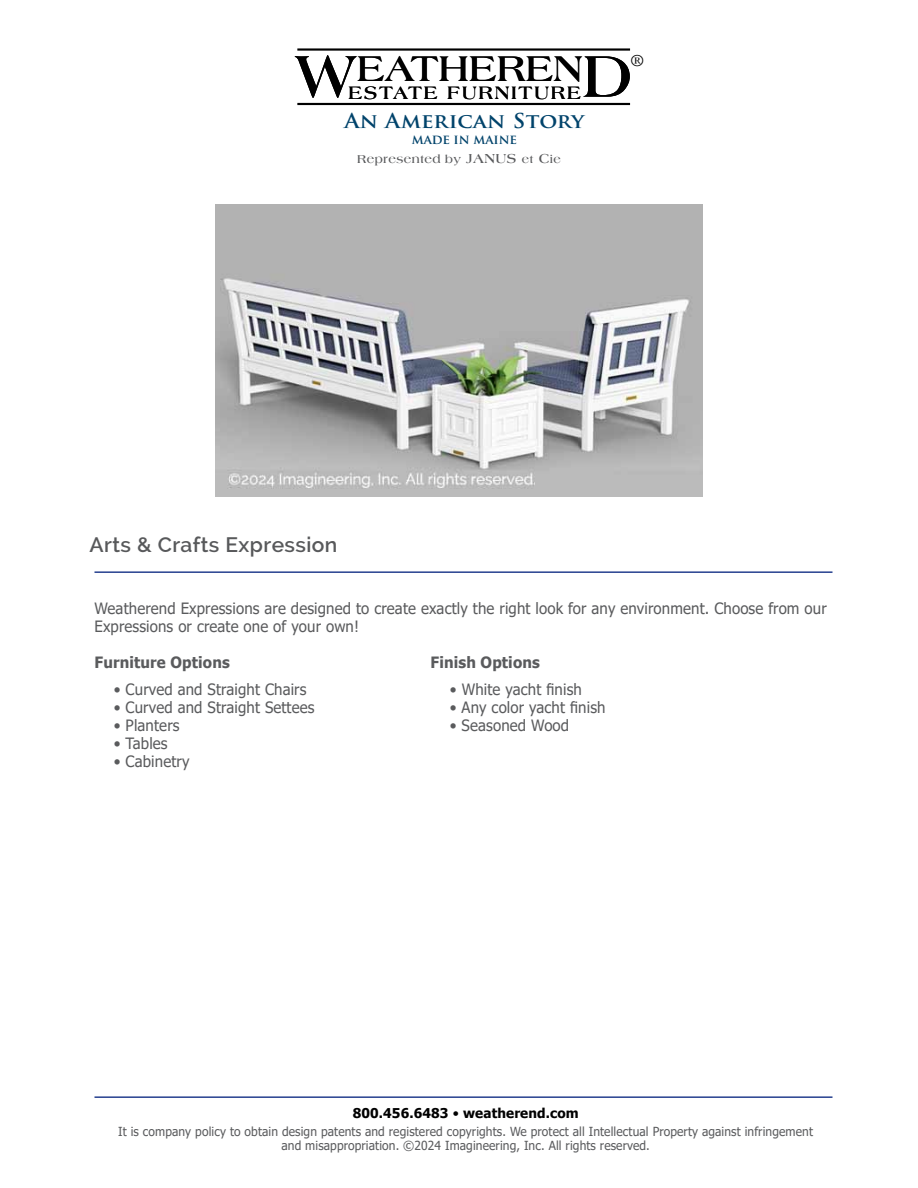
<style>
.page{position:relative;width:918px;height:1188px;background:#fff}
.page>*{position:absolute;margin:0;border:0;box-sizing:border-box;transform-origin:0 0}
.t1{font:700 63px "Americana";color:#000}
.t2{font:700 38.25px "Americana";color:#000}
.t3{font:600 21px "Raleway";letter-spacing:.02em;color:#58595b}
.t4{font:700 19.95px "Trajan Pro";letter-spacing:.01em;color:#00436b;scale:1.09 1}
.t5{font:700 19.2px "Americana";letter-spacing:.09em;color:#000}
.t6{font:16.95px "Americana";color:#000}
.t7{font:15.6px/18px "Tahoma";letter-spacing:.01em;color:#5a5b5d;scale:.96 1}
.t8{font:700 15.6px "Tahoma";letter-spacing:.01em;color:#5a5b5d;scale:.96 1}
.t9{font:700 13.5px "Tahoma";letter-spacing:.01em;color:#000}
.t10{font:700 13.05px "Trajan Pro";letter-spacing:-.01em;color:#00436b}
.t11{font:12.45px/14.4px "Tahoma";letter-spacing:.01em;color:#5a5b5d;text-align:center;scale:.96 1}
.t12{font:700 12.15px "Americana";letter-spacing:.03em;color:#58595b}
.s1{font-size:63px}
.s2{font-size:11.7px}
.s3{font-size:13.95px}
.s4{font-weight:400}
</style>
<div class="page">
<img style="left:215px;top:204px;width:488px;height:293px">
<hr style="left:297px;top:48px;width:333px;height:3px;background:#000">
<hr style="left:297px;top:103px;width:333px;height:2px;background:#000">
<hr style="left:94px;top:571px;width:738px;height:2px;background:#25408f">
<hr style="left:94px;top:1096px;width:738px;height:2px;background:#25408f">
<h1 class="t1" style="left:294px;top:40px;width:64px">W</h1>
<p class="t6" style="left:630px;top:51px;width:15px">®</p>
<h2 class="t2" style="left:357px;top:47px;width:277px">EATHEREN<span class="s1">D</span></h2>
<p class="t5" style="left:348px;top:82px;width:234px">ESTATE FURNITURE</p>
<p class="t4" style="left:344px;top:108px;width:222px">An American Story</p>
<p class="t10" style="left:412px;top:131px;width:107px">made in maine</p>
<p class="t12" style="left:357px;top:152px;width:205px">Represented <span class="s2">by</span> <span class="s3">JANUS</span> <span class="s2">et</span> <span class="s3">C</span><span class="s2">ie</span></p>
<h3 class="t3" style="left:90px;top:532px;width:249px">Arts &amp; Crafts Expression</h3>
<p class="t7" style="left:94px;top:600px;width:764px">Weatherend Expressions are designed to create exactly the right look for any environment. Choose from our<br>Expressions or create one of your own!</p>
<p class="t8" style="left:94px;top:651px;width:142px">Furniture Options</p>
<p class="t7" style="left:114px;top:681px;width:202px">• Curved and Straight Chairs</p>
<p class="t7" style="left:114px;top:699px;width:211px">• Curved and Straight Settees</p>
<p class="t7" style="left:114px;top:717px;width:70px">• Planters</p>
<p class="t7" style="left:114px;top:735px;width:58px">• Tables</p>
<p class="t7" style="left:114px;top:753px;width:80px">• Cabinetry</p>
<p class="t8" style="left:431px;top:651px;width:115px">Finish Options</p>
<p class="t7" style="left:450px;top:681px;width:139px">• White yacht finish</p>
<p class="t7" style="left:450px;top:699px;width:164px">• Any color yacht finish</p>
<p class="t7" style="left:450px;top:717px;width:126px">• Seasoned Wood</p>
<p class="t9" style="left:353px;top:1104px;width:228px">800.456.6483 <span class="s4">•</span> weatherend.com</p>
<p class="t11" style="left:118px;top:1125px;width:725px">It is company policy to obtain design patents and registered copyrights. We protect all Intellectual Property against infringement and misappropriation. ©2024 Imagineering, Inc. All rights reserved.</p>
</div>
